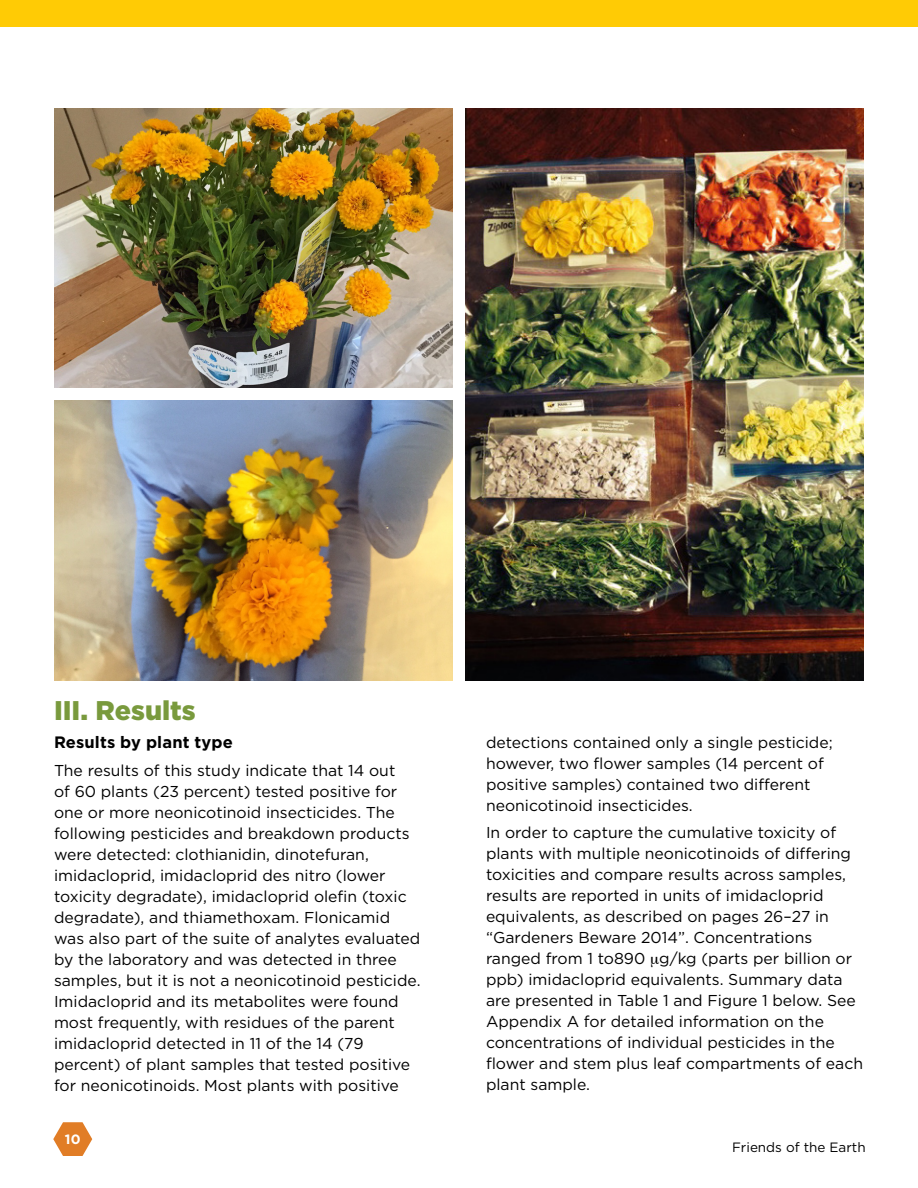
<style>
.page{position:relative;width:918px;height:1188px;background:#fff}
.page>*{position:absolute;margin:0;border:0;box-sizing:border-box;transform-origin:0 0}
.t1{font:900 27px "Gotham";color:#799a3d}
.t2{font:700 16.5px "Gotham";letter-spacing:.01em;color:#000}
.t3{font:15.75px/21px "Gotham";color:#000}
.t4{font:13.5px "Gotham";color:#000}
.t5{font:700 13.5px "Gotham";color:#fff}
</style>
<div class="page">
<svg style="left:53px;top:1122px;width:39px;height:34px"></svg>
<div style="left:0;top:0;width:918px;height:27px;background:#ffcb05"></div>
<img style="left:54px;top:108px;width:398px;height:279px">
<img style="left:54px;top:401px;width:398px;height:279px">
<img style="left:466px;top:108px;width:398px;height:572px">
<h1 class="t1" style="left:54px;top:692px;width:143px">III. Results</h1>
<p class="t2" style="left:54px;top:732px;width:180px">Results by plant type</p>
<p class="t3" style="left:54px;top:760px;width:368px">The results of this study indicate that 14 out<br>of 60 plants (23 percent) tested positive for one or more neonicotinoid insecticides. The following pesticides and breakdown products were detected: clothianidin, dinotefuran, imidacloprid, imidacloprid des nitro (lower toxicity degradate), imidacloprid olefin (toxic degradate), and thiamethoxam. Flonicamid was also part of the suite of analytes evaluated by the laboratory and was detected in three samples, but it is not a neonicotinoid pesticide.<br>Imidacloprid and its metabolites were found most frequently, with residues of the parent imidacloprid detected in 11 of the 14 (79 percent) of plant samples that tested positive for neonicotinoids. Most plants with positive</p>
<p class="t5" style="left:65px;top:1131px;width:17px">10</p>
<p class="t3" style="left:486px;top:731px;width:348px">detections contained only a single pesticide; however, two flower samples (14 percent of positive samples) contained two different neonicotinoid insecticides.</p>
<p class="t3" style="left:486px;top:822px;width:379px">In order to capture the cumulative toxicity of plants with multiple neonicotinoids of differing toxicities and compare results across samples, results are reported in units of imidacloprid equivalents, as described on pages 26–27 in “Gardeners Beware 2014”. Concentrations ranged from 1 to890 g/kg (parts per billion or ppb) imidacloprid equivalents. Summary data are presented in Table 1 and Figure 1 below. See Appendix A for detailed information on the concentrations of individual pesticides in the flower and stem plus leaf compartments of each plant sample.</p>
<p class="t4" style="left:732px;top:1139px;width:135px">Friends of the Earth</p>
</div>
